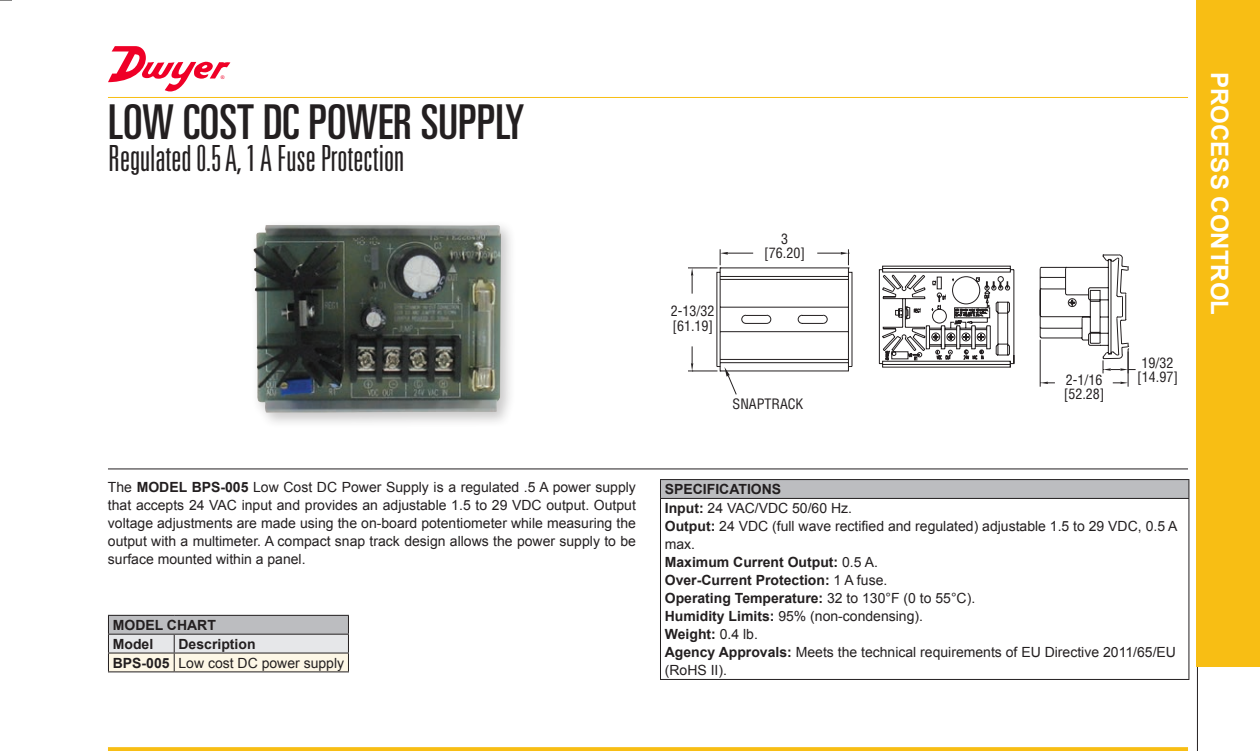
<style>
.page{position:relative;width:1260px;height:751px;background:#fff}
.page>*{position:absolute;margin:0;border:0;box-sizing:border-box;transform-origin:0 0}
.t1{font:ultra-condensed 48px "Univers LT Std";color:#231f20}
.t2{font:300 ultra-condensed 36px "Univers LT Std";color:#231f20}
.t3{font:700 24px "Arial";color:#fff}
.t4{font:14px/18px "Arial";color:#231f20}
.t5{font:700 14px "Arial";color:#231f20}
.t6{font:condensed 14px/14px "Helvetica";color:#231f20}
.s1{font-weight:700}
.s2{font-weight:400}
</style>
<div class="page">
<div style="left:1197px;top:0;width:63px;height:666px;background:#f8be14"></div>
<hr style="left:108px;top:97px;width:1080px;height:1px;background:#f8be14">
<hr style="left:108px;top:468px;width:1080px;height:1px;background:#231f20">
<div style="left:660px;top:479px;width:529px;height:19px;background:#bcbdc0"></div>
<hr style="left:1188px;top:498px;width:1px;height:180px;background:#231f20">
<hr style="left:660px;top:498px;width:1px;height:180px;background:#231f20">
<hr style="left:660px;top:678px;width:529px;height:1px;background:#231f20">
<hr style="left:660px;top:479px;width:529px;height:1px;background:#231f20">
<svg style="left:660px;top:480px;width:1px;height:17px"></svg>
<svg style="left:1188px;top:480px;width:1px;height:17px"></svg>
<hr style="left:660px;top:497px;width:529px;height:1px;background:#231f20">
<svg style="left:108px;top:747px;width:1080px;height:3px;background:#f8c01e"></svg>
<div style="left:248px;top:219px;width:269px;height:209px;background:#231f20;opacity:.25"></div>
<img style="left:253px;top:225px;width:248px;height:187px">
<svg style="left:1120px;top:381px;width:8px;height:3px"></svg>
<svg style="left:1040px;top:381px;width:8px;height:3px"></svg>
<svg style="left:1040px;top:255px;width:96px;height:118px"></svg>
<svg style="left:688px;top:249px;width:327px;height:146px"></svg>
<hr style="left:108px;top:614px;width:66px;height:1px;background:#231f20">
<hr style="left:174px;top:614px;width:175px;height:1px;background:#231f20">
<svg style="left:108px;top:615px;width:241px;height:56px;background:#d4d3cf"></svg>
<hr style="left:174px;top:652px;width:175px;height:1px;background:#231f20">
<hr style="left:108px;top:671px;width:66px;height:1px;background:#231f20">
<hr style="left:174px;top:671px;width:175px;height:1px;background:#231f20">
<svg style="left:0;top:0;width:12px;height:1px"></svg>
<svg style="left:1197px;top:666px;width:63px;height:85px"></svg>
<svg style="left:108px;top:46px;width:122px;height:45px"></svg>
<p class="t1" style="left:108px;top:94px;width:418px">LOW COST DC POWER SUPPLY</p>
<p class="t2" style="left:108px;top:139px;width:298px">Regulated 0.5 A, 1 A Fuse Protection</p>
<p class="t6" style="left:671px;top:304px;width:45px">2-13/32 [61.19]</p>
<p class="t6" style="left:764px;top:232px;width:42px;text-align:center">3 [76.20]</p>
<p class="t6" style="left:733px;top:397px;width:72px">SNAPTRACK</p>
<p class="t6" style="left:1064px;top:372px;width:42px">2-1/16 [52.28]</p>
<p class="t6" style="left:1137px;top:355px;width:42px;text-align:center">19/32 [14.97]</p>
<p class="t4" style="left:108px;top:478px;width:529px;text-align:justify">The <span class="s1">MODEL BPS-005</span> Low Cost DC Power Supply is a regulated .5 A power supply that accepts 24 VAC input and provides an adjustable 1.5 to 29 VDC output. Output voltage adjustments are made using the on-board potentiometer while measuring the output with a multimeter. A compact snap track design allows the power supply to be surface mounted within a panel.</p>
<p class="t5" style="left:665px;top:479px;width:118px">SPECIFICATIONS</p>
<p class="t4" style="left:665px;top:499px;width:189px"><span class="s1">Input:</span> 24 VAC/VDC 50/60 Hz.</p>
<p class="t4" style="left:665px;top:517px;width:514px"><span class="s1">Output:</span> 24 VDC (full wave rectified and regulated) adjustable 1.5 to 29 VDC, 0.5 A max.</p>
<p class="t5" style="left:665px;top:552px;width:215px">Maximum Current Output: <span class="s2">0.5 A.</span></p>
<p class="t5" style="left:665px;top:570px;width:224px">Over-Current Protection: <span class="s2">1 A fuse.</span></p>
<p class="t5" style="left:665px;top:588px;width:312px">Operating Temperature: <span class="s2">32 to 130°F (0 to 55°C).</span></p>
<p class="t4" style="left:665px;top:607px;width:260px"><span class="s1">Humidity Limits:</span> 95% (non-condensing).</p>
<p class="t5" style="left:665px;top:624px;width:95px">Weight: <span class="s2">0.4 lb.</span></p>
<p class="t4" style="left:665px;top:643px;width:513px"><span class="s1">Agency Approvals:</span> Meets the technical requirements of EU Directive 2011/65/EU (RoHS II).</p>
<p class="t5" style="left:113px;top:615px;width:105px">MODEL CHART</p>
<p class="t5" style="left:113px;top:634px;width:42px">Model</p>
<p class="t5" style="left:179px;top:634px;width:79px">Description</p>
<p class="t5" style="left:113px;top:653px;width:58px">BPS-005</p>
<p class="t4" style="left:179px;top:653px;width:167px">Low cost DC power supply</p>
<p class="t3" style="left:1235px;top:72px;width:244px;rotate:90deg">PROCESS CONTROL</p>
</div>
